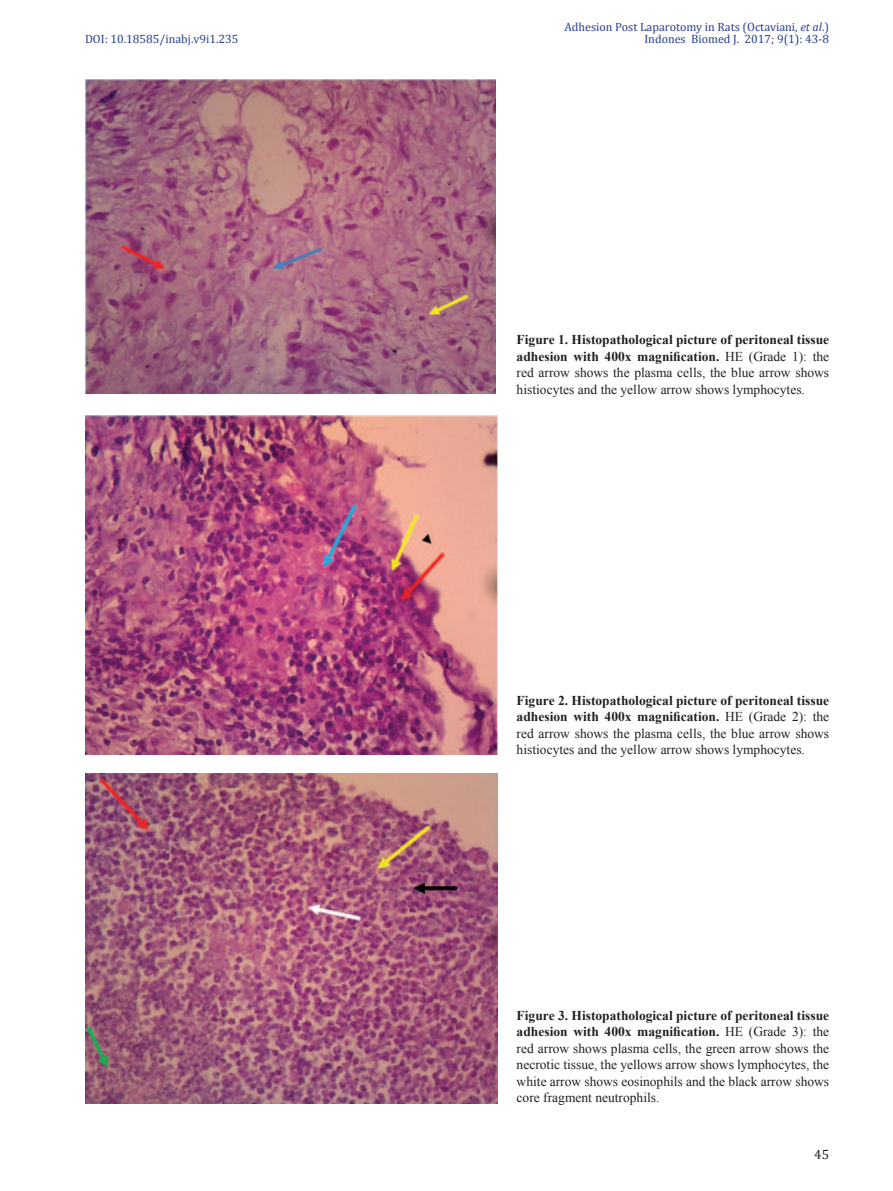
<style>
.page{position:relative;width:893px;height:1191px;background:#fff}
.page>*{position:absolute;margin:0;border:0;box-sizing:border-box;transform-origin:0 0}
.t1{font:13.5px/16.5px "Times New Roman";color:#231f20;text-align:justify}
.t2{font:13.5px "Cambria";color:#231f20}
.t3{font:12px "Cambria";color:#253f8e}
.s1{font-style:italic}
.s2{font-weight:700}
</style>
<div class="page">
<img style="left:85px;top:79px;width:410px;height:315px">
<img style="left:85px;top:416px;width:412px;height:338px">
<img style="left:85px;top:773px;width:413px;height:330px">
<p class="t3" style="left:564px;top:22px;width:266px">Adhesion Post Laparotomy in Rats (Octaviani, <span class="s1">et al</span>.)</p>
<p class="t3" style="left:85px;top:34px;width:155px">DOI: 10.18585/inabj.v9i1.235</p>
<p class="t3" style="left:644px;top:34px;width:186px">Indones Biomed J. 2017; 9(1): 43-8</p>
<p class="t1" style="left:517px;top:333px;width:314px"><span class="s2">Figure 1. Histopathological picture of peritoneal tissue adhesion with 400x magnification.</span> HE (Grade 1): the red arrow shows the plasma cells, the blue arrow shows histiocytes and the yellow arrow shows lymphocytes.</p>
<p class="t1" style="left:517px;top:693px;width:314px"><span class="s2">Figure 2. Histopathological picture of peritoneal tissue adhesion with 400x magnification.</span> HE (Grade 2): the red arrow shows the plasma cells, the blue arrow shows histiocytes and the yellow arrow shows lymphocytes.</p>
<p class="t1" style="left:517px;top:1008px;width:314px"><span class="s2">Figure 3. Histopathological picture of peritoneal tissue adhesion with 400x magnification.</span> HE (Grade 3): the red arrow shows plasma cells, the green arrow shows the necrotic tissue, the yellows arrow shows lymphocytes, the white arrow shows eosinophils and the black arrow shows core fragment neutrophils.</p>
<p class="t2" style="left:814px;top:1146px;width:16px">45</p>
</div>
